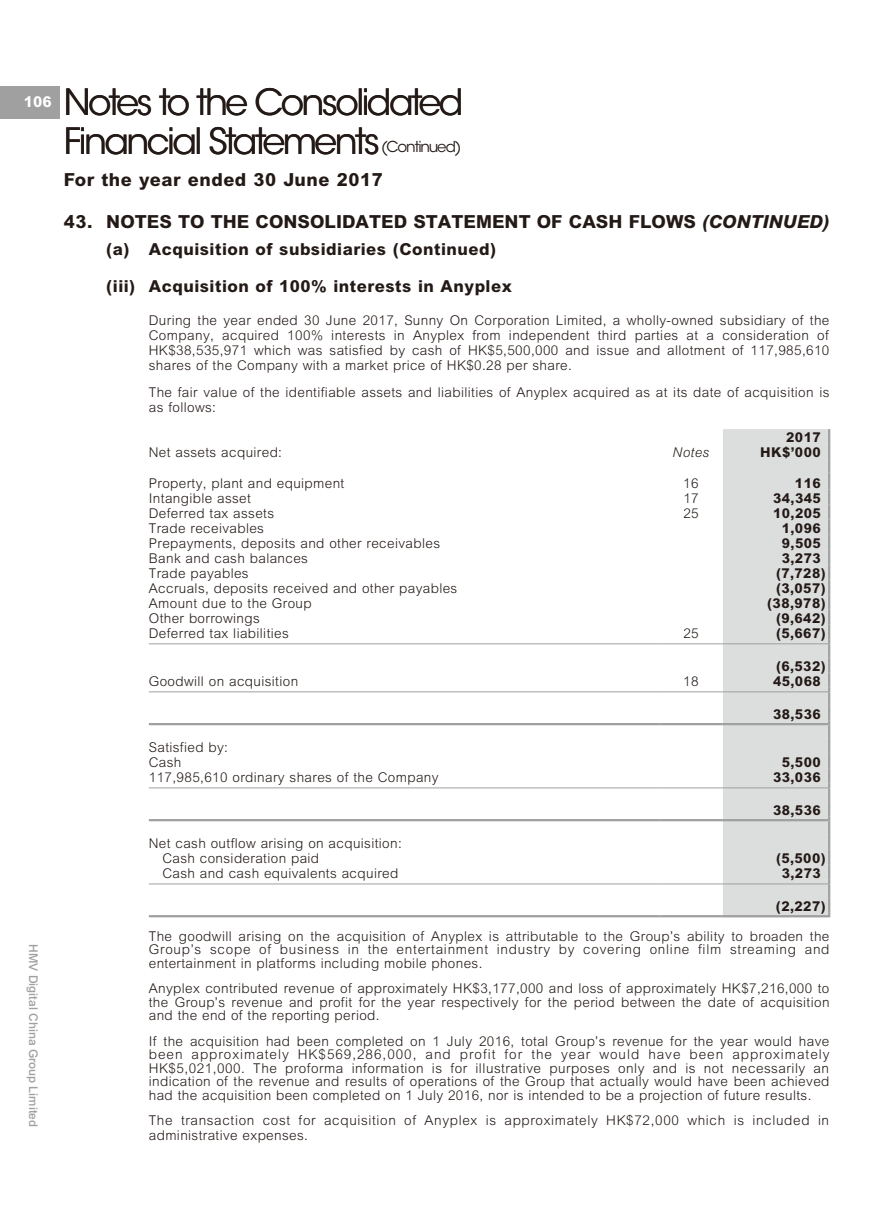
<style>
.page{position:relative;width:893px;height:1212px;background:#fff}
.page>*{position:absolute;margin:0;border:0;box-sizing:border-box;transform-origin:0 0}
.t1{font:36px/39px "ITC Avant Garde Std";letter-spacing:-.07em;color:#231916}
.t2{font:800 18px "Arial MT Std";color:#231916}
.t3{font:800 18px "Arial MT Std";letter-spacing:.03em;color:#231916}
.t4{font:800 16.5px "Arial MT Std";letter-spacing:.03em;color:#231916}
.t5{font:15px "ITC Avant Garde Std";letter-spacing:-.07em;color:#231916}
.t6{font:800 15px "Arial MT Std";color:#fff}
.t7{font:300 13.5px/13.5px "Arial MT Std";letter-spacing:.03em;color:#231916;text-align:justify}
.t8{font:800 13.5px "Arial MT Std";letter-spacing:.03em;color:#231916}
.t9{font:300 13.5px/15px "Arial MT Std";letter-spacing:.05em;color:#231916}
.t10{font:italic 300 13.5px "Arial MT Std";letter-spacing:.03em;color:#231916}
.t11{font:500 12px "Arial MT Std";color:#a0a0a1}
.s1{font-style:italic}
</style>
<div class="page">
<div style="left:0;top:86px;width:60px;height:33px;background:#a0a0a1"></div>
<div style="left:723px;top:429px;width:105px;height:486px;background:#dcdddd"></div>
<svg style="left:828px;top:429px;width:2px;height:488px"></svg>
<hr style="left:149px;top:643px;width:510px;height:1px;background:#a0a0a1">
<hr style="left:659px;top:643px;width:64px;height:1px;background:#a0a0a1">
<hr style="left:723px;top:643px;width:105px;height:1px;background:#a0a0a1">
<hr style="left:149px;top:691px;width:510px;height:1px;background:#a0a0a1">
<hr style="left:659px;top:691px;width:64px;height:1px;background:#a0a0a1">
<hr style="left:723px;top:691px;width:105px;height:1px;background:#a0a0a1">
<hr style="left:149px;top:723px;width:510px;height:2px;background:#a0a0a1">
<hr style="left:659px;top:723px;width:64px;height:2px;background:#a0a0a1">
<hr style="left:723px;top:723px;width:105px;height:2px;background:#a0a0a1">
<hr style="left:149px;top:787px;width:510px;height:1px;background:#a0a0a1">
<hr style="left:659px;top:787px;width:64px;height:1px;background:#a0a0a1">
<hr style="left:723px;top:787px;width:105px;height:1px;background:#a0a0a1">
<hr style="left:149px;top:819px;width:510px;height:2px;background:#a0a0a1">
<hr style="left:659px;top:819px;width:64px;height:2px;background:#a0a0a1">
<hr style="left:723px;top:819px;width:105px;height:2px;background:#a0a0a1">
<hr style="left:149px;top:883px;width:510px;height:1px;background:#a0a0a1">
<hr style="left:659px;top:883px;width:64px;height:1px;background:#a0a0a1">
<hr style="left:723px;top:883px;width:105px;height:1px;background:#a0a0a1">
<hr style="left:149px;top:915px;width:510px;height:2px;background:#a0a0a1">
<hr style="left:659px;top:915px;width:64px;height:2px;background:#a0a0a1">
<hr style="left:723px;top:915px;width:105px;height:2px;background:#a0a0a1">
<p class="t6" style="left:24px;top:93px;width:29px">106</p>
<p class="t11" style="left:41px;top:944px;width:184px;rotate:90deg">HMV Digital China Group Limited</p>
<h1 class="t1" style="left:64px;top:83px;width:401px">Notes to the Consolidated<br>Financial Statements</h1>
<p class="t5" style="left:381px;top:137px;width:82px">(Continued)</p>
<h2 class="t3" style="left:64px;top:168px;width:320px">For the year ended 30 June 2017</h2>
<h2 class="t2" style="left:64px;top:211px;width:767px">43. NOTES TO THE CONSOLIDATED STATEMENT OF CASH FLOWS <span class="s1">(CONTINUED)</span></h2>
<p class="t4" style="left:106px;top:239px;width:391px">(a) Acquisition of subsidiaries (Continued)</p>
<p class="t4" style="left:106px;top:276px;width:407px">(iii) Acquisition of 100% interests in Anyplex</p>
<p class="t7" style="left:149px;top:313px;width:682px;line-height:15px">During the year ended 30 June 2017, Sunny On Corporation Limited, a wholly-owned subsidiary of the Company, acquired 100% interests in Anyplex from independent third parties at a consideration of HK$38,535,971 which was satisfied by cash of HK$5,500,000 and issue and allotment of 117,985,610 shares of the Company with a market price of HK$0.28 per share.</p>
<p class="t7" style="left:149px;top:385px;width:682px;line-height:15px">The fair value of the identifiable assets and liabilities of Anyplex acquired as at its date of acquisition is as follows:</p>
<p class="t8" style="left:786px;top:429px;width:36px">2017</p>
<p class="t7" style="left:149px;top:446px;width:135px">Net assets acquired:</p>
<p class="t10" style="left:673px;top:445px;width:38px">Notes</p>
<p class="t8" style="left:760px;top:444px;width:62px">HK$’000</p>
<p class="t7" style="left:149px;top:476px;width:197px">Property, plant and equipment</p>
<p class="t7" style="left:683px;top:476px;width:17px">16</p>
<p class="t8" style="left:795px;top:475px;width:27px">116</p>
<p class="t7" style="left:149px;top:491px;width:104px">Intangible asset</p>
<p class="t7" style="left:683px;top:491px;width:17px">17</p>
<p class="t8" style="left:773px;top:490px;width:49px">34,345</p>
<p class="t7" style="left:149px;top:506px;width:127px">Deferred tax assets</p>
<p class="t7" style="left:683px;top:506px;width:17px">25</p>
<p class="t8" style="left:773px;top:505px;width:49px">10,205</p>
<p class="t7" style="left:149px;top:521px;width:117px">Trade receivables</p>
<p class="t8" style="left:782px;top:520px;width:40px">1,096</p>
<p class="t7" style="left:149px;top:536px;width:293px">Prepayments, deposits and other receivables</p>
<p class="t8" style="left:782px;top:535px;width:40px">9,505</p>
<p class="t7" style="left:149px;top:551px;width:161px">Bank and cash balances</p>
<p class="t8" style="left:782px;top:550px;width:40px">3,273</p>
<p class="t7" style="left:149px;top:566px;width:101px">Trade payables</p>
<p class="t8" style="left:776px;top:565px;width:51px">(7,728)</p>
<p class="t7" style="left:149px;top:581px;width:310px">Accruals, deposits received and other payables</p>
<p class="t8" style="left:776px;top:580px;width:51px">(3,057)</p>
<p class="t7" style="left:149px;top:596px;width:164px">Amount due to the Group</p>
<p class="t8" style="left:767px;top:595px;width:60px">(38,978)</p>
<p class="t7" style="left:149px;top:611px;width:113px">Other borrowings</p>
<p class="t8" style="left:776px;top:610px;width:51px">(9,642)</p>
<p class="t7" style="left:149px;top:626px;width:141px">Deferred tax liabilities</p>
<p class="t7" style="left:683px;top:626px;width:17px">25</p>
<p class="t8" style="left:776px;top:625px;width:51px">(5,667)</p>
<p class="t8" style="left:776px;top:658px;width:51px">(6,532)</p>
<p class="t7" style="left:149px;top:674px;width:151px">Goodwill on acquisition</p>
<p class="t7" style="left:683px;top:674px;width:17px">18</p>
<p class="t8" style="left:773px;top:673px;width:49px">45,068</p>
<p class="t8" style="left:773px;top:706px;width:49px">38,536</p>
<p class="t7" style="left:149px;top:739px;width:81px;line-height:15px">Satisfied by:<br>Cash</p>
<p class="t8" style="left:782px;top:754px;width:40px">5,500</p>
<p class="t7" style="left:149px;top:770px;width:291px">117,985,610 ordinary shares of the Company</p>
<p class="t8" style="left:773px;top:769px;width:49px">33,036</p>
<p class="t8" style="left:773px;top:802px;width:49px">38,536</p>
<p class="t7" style="left:162px;top:835px;width:241px;line-height:15px;text-indent:-14px">Net cash outflow arising on acquisition:<br>Cash consideration paid</p>
<p class="t8" style="left:776px;top:850px;width:51px">(5,500)</p>
<p class="t7" style="left:162px;top:866px;width:238px">Cash and cash equivalents acquired</p>
<p class="t8" style="left:782px;top:865px;width:40px">3,273</p>
<p class="t8" style="left:776px;top:898px;width:51px">(2,227)</p>
<p class="t7" style="left:149px;top:929px;width:682px">The goodwill arising on the acquisition of Anyplex is attributable to the Group’s ability to broaden the Group’s scope of business in the entertainment industry by covering online film streaming and entertainment in platforms including mobile phones.</p>
<p class="t7" style="left:149px;top:982px;width:682px">Anyplex contributed revenue of approximately HK$3,177,000 and loss of approximately HK$7,216,000 to the Group’s revenue and profit for the year respectively for the period between the date of acquisition and the end of the reporting period.</p>
<p class="t7" style="left:149px;top:1034px;width:682px">If the acquisition had been completed on 1 July 2016, total Group’s revenue for the year would have been approximately HK$569,286,000, and profit for the year would have been approximately HK$5,021,000. The proforma information is for illustrative purposes only and is not necessarily an indication of the revenue and results of operations of the Group that actually would have been achieved had the acquisition been completed on 1 July 2016, nor is intended to be a projection of future results.</p>
<p class="t9" style="left:149px;top:1113px;width:682px">The transaction cost for acquisition of Anyplex is approximately HK$72,000 which is included in administrative expenses.</p>
</div>
